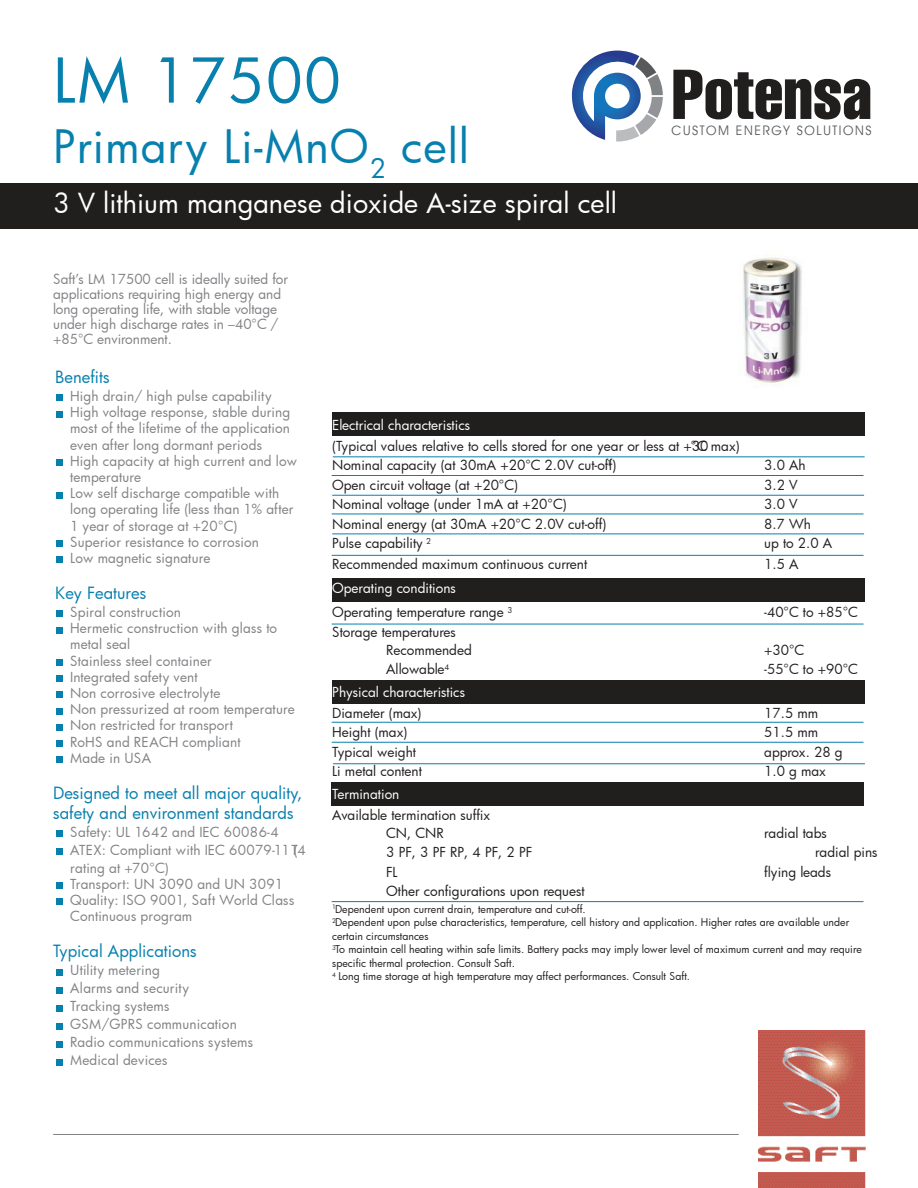
<style>
.page{position:relative;width:918px;height:1188px;background:#fff}
.page>*{position:absolute;margin:0;border:0;box-sizing:border-box;transform-origin:0 0}
.t1{font:69.15px "Helvetica LT Std Comp";color:#211e1e}
.t2{font:60px "Futura";letter-spacing:.02em;color:#0780ae}
.t3{font:45px "Futura";letter-spacing:.02em;color:#0780ae}
.t4{font:27px "Futura";color:#fff}
.t5{font:16.5px/19.8px "Futura";color:#0780ae}
.t6{font:13.5px/16.2px "Futura";letter-spacing:.01em;color:#808285}
.t7{font:13.5px/18px "Futura";color:#231f20}
.t8{font:13.5px "Futura";color:#fff}
.t9{font:13.2px "Avant Garde IT Cby BT";letter-spacing:.12em;color:#58595b}
.t10{font:10.5px/13.5px "Futura";color:#231f20}
.s1{color:#fff}
</style>
<div class="page">
<div style="left:332px;top:782px;width:532px;height:24px;background:#211e1e"></div>
<div style="left:332px;top:578px;width:533px;height:24px;background:#211e1e"></div>
<div style="left:332px;top:680px;width:533px;height:24px;background:#211e1e"></div>
<div style="left:0;top:184px;width:918px;height:45px;background:#211e1e"></div>
<div style="left:332px;top:412px;width:533px;height:24px;background:#211e1e"></div>
<img style="left:759px;top:1030px;width:107px;height:158px">
<hr style="left:53px;top:1134px;width:686px;height:1px;background:#808285">
<svg style="left:56px;top:395px;width:6px;height:6px"></svg>
<svg style="left:56px;top:411px;width:6px;height:6px"></svg>
<svg style="left:56px;top:460px;width:6px;height:6px"></svg>
<svg style="left:56px;top:492px;width:6px;height:6px"></svg>
<svg style="left:56px;top:541px;width:6px;height:6px"></svg>
<svg style="left:56px;top:557px;width:6px;height:6px"></svg>
<svg style="left:56px;top:611px;width:6px;height:6px"></svg>
<svg style="left:56px;top:627px;width:6px;height:6px"></svg>
<div style="left:56px;top:659px;width:6px;height:7px;background:#0780ae"></div>
<svg style="left:56px;top:676px;width:6px;height:6px"></svg>
<svg style="left:56px;top:692px;width:6px;height:6px"></svg>
<svg style="left:56px;top:708px;width:6px;height:6px"></svg>
<svg style="left:56px;top:724px;width:6px;height:6px"></svg>
<div style="left:56px;top:740px;width:6px;height:7px;background:#0780ae"></div>
<svg style="left:56px;top:757px;width:6px;height:6px"></svg>
<div style="left:56px;top:830px;width:6px;height:7px;background:#0780ae"></div>
<div style="left:56px;top:848px;width:6px;height:7px;background:#0780ae"></div>
<svg style="left:56px;top:883px;width:6px;height:6px"></svg>
<svg style="left:56px;top:899px;width:6px;height:6px"></svg>
<svg style="left:56px;top:969px;width:6px;height:6px"></svg>
<svg style="left:56px;top:987px;width:6px;height:6px"></svg>
<svg style="left:56px;top:1005px;width:6px;height:6px"></svg>
<svg style="left:56px;top:1023px;width:6px;height:6px"></svg>
<svg style="left:56px;top:1041px;width:6px;height:6px"></svg>
<svg style="left:56px;top:1059px;width:6px;height:6px"></svg>
<hr style="left:333px;top:456px;width:532px;height:1px;background:#0780ae">
<hr style="left:332px;top:722px;width:532px;height:1px;background:#0780ae">
<hr style="left:332px;top:495px;width:532px;height:1px;background:#0780ae">
<hr style="left:332px;top:534px;width:532px;height:1px;background:#0780ae">
<hr style="left:333px;top:763px;width:532px;height:1px;background:#0780ae">
<hr style="left:332px;top:475px;width:532px;height:1px;background:#0780ae">
<hr style="left:332px;top:555px;width:532px;height:1px;background:#0780ae">
<hr style="left:332px;top:742px;width:532px;height:1px;background:#0780ae">
<hr style="left:332px;top:901px;width:532px;height:1px;background:#0780ae">
<hr style="left:332px;top:624px;width:532px;height:1px;background:#0780ae">
<hr style="left:332px;top:514px;width:532px;height:1px;background:#0780ae">
<img style="left:743px;top:257px;width:59px;height:127px">
<svg style="left:572px;top:51px;width:91px;height:91px"></svg>
<h2 class="t2" style="left:53px;top:40px;width:289px">LM 17500</h2>
<h3 class="t3" style="left:53px;top:116px;width:417px">Primary Li-MnO<sub>2</sub> cell</h3>
<h3 class="t4" style="left:53px;top:185px;width:565px">3 V lithium manganese dioxide A-size spiral cell</h3>
<h1 class="t1" style="left:672px;top:51px;width:201px">Potensa</h1>
<p class="t9" style="left:672px;top:123px;width:201px">CUSTOM ENERGY SOLUTIONS</p>
<p class="t6" style="left:53px;top:271px;width:236px;line-height:15px">Saft’s LM 17500 cell is ideally suited for applications requiring high energy and long operating life, with stable voltage under high discharge rates in –40°C / +85°C environment.</p>
<p class="t5" style="left:55px;top:367px;width:56px">Benefits</p>
<p class="t6" style="left:70px;top:388px;width:229px">High drain/ high pulse capability<br>High voltage response, stable during most of the lifetime of the application even after long dormant periods<br>High capacity at high current and low temperature<br>Low self discharge compatible with long operating life (less than 1% after<br>1 year of storage at +20°C)<br>Superior resistance to corrosion<br>Low magnetic signature</p>
<p class="t5" style="left:55px;top:583px;width:92px">Key Features</p>
<p class="t6" style="left:70px;top:604px;width:226px">Spiral construction<br>Hermetic construction with glass to metal seal<br>Stainless steel container<br>Integrated safety vent<br>Non corrosive electrolyte<br>Non pressurized at room temperature<br>Non restricted for transport<br>RoHS and REACH compliant<br>Made in USA</p>
<p class="t5" style="left:53px;top:783px;width:251px">Designed to meet all major quality, safety and environment standards</p>
<p class="t6" style="left:70px;top:822px;width:237px;line-height:18px">Safety: UL 1642 and IEC 60086-4<br>ATEX: Compliant with IEC 60079-11 (T4 rating at +70°C)</p>
<p class="t6" style="left:70px;top:875px;width:226px">Transport: UN 3090 and UN 3091<br>Quality: ISO 9001, Saft World Class<br>Continuous program</p>
<p class="t5" style="left:53px;top:941px;width:145px">Typical Applications</p>
<p class="t6" style="left:70px;top:961px;width:184px;line-height:18px">Utility metering<br>Alarms and security<br>Tracking systems<br>GSM/GPRS communication<br>Radio communications systems<br>Medical devices</p>
<p class="t8" style="left:332px;top:416px;width:139px">Electrical characteristics</p>
<p class="t7" style="left:332px;top:436px;width:378px">(Typical values relative to cells stored for one year or less at +30</p>
<p class="t7" style="left:691px;top:436px;width:50px">°C max)</p>
<p class="t7" style="left:332px;top:456px;width:286px">Nominal capacity (at 30mA +20°C 2.0V cut-off)<sup>1</sup></p>
<p class="t7" style="left:764px;top:456px;width:43px">3.0 Ah</p>
<p class="t7" style="left:332px;top:475px;width:187px">Open circuit voltage (at +20°C)</p>
<p class="t7" style="left:764px;top:475px;width:35px">3.2 V</p>
<p class="t7" style="left:332px;top:495px;width:236px">Nominal voltage (under 1mA at +20°C)</p>
<p class="t7" style="left:764px;top:495px;width:35px">3.0 V</p>
<p class="t7" style="left:332px;top:514px;width:276px">Nominal energy (at 30mA +20°C 2.0V cut-off)</p>
<p class="t7" style="left:764px;top:514px;width:48px">8.7 Wh</p>
<p class="t7" style="left:332px;top:534px;width:100px">Pulse capability <sup>2</sup></p>
<p class="t7" style="left:764px;top:534px;width:70px">up to 2.0 A</p>
<p class="t7" style="left:332px;top:555px;width:257px">Recommended maximum continuous current</p>
<p class="t7" style="left:764px;top:555px;width:36px">1.5 A</p>
<p class="t7" style="left:332px;top:576px;width:182px;line-height:24px"><span class="s1">Operating conditions<br></span>Operating temperature range <sup>3</sup></p>
<p class="t7" style="left:764px;top:603px;width:95px">-40°C to +85°C</p>
<p class="t7" style="left:386px;top:622px;width:87px;text-indent:-54px">Storage temperatures<br>Recommended</p>
<p class="t7" style="left:764px;top:640px;width:42px">+30°C</p>
<p class="t7" style="left:386px;top:660px;width:64px">Allowable<sup>4</sup></p>
<p class="t7" style="left:764px;top:660px;width:95px">-55°C to +90°C</p>
<p class="t8" style="left:332px;top:683px;width:134px">Physical characteristics</p>
<p class="t7" style="left:332px;top:703px;width:91px">Diameter (max)</p>
<p class="t7" style="left:764px;top:703px;width:55px">17.5 mm</p>
<p class="t7" style="left:332px;top:723px;width:77px">Height (max)</p>
<p class="t7" style="left:764px;top:723px;width:55px">51.5 mm</p>
<p class="t7" style="left:332px;top:742px;width:85px">Typical weight</p>
<p class="t7" style="left:764px;top:742px;width:80px">approx. 28 g</p>
<p class="t7" style="left:332px;top:762px;width:91px">Li metal content</p>
<p class="t7" style="left:764px;top:762px;width:63px">1.0 g max</p>
<p class="t8" style="left:332px;top:785px;width:69px">Termination</p>
<p class="t7" style="left:332px;top:805px;width:160px;text-align:center">Available termination suffix<br>CN, CNR</p>
<p class="t7" style="left:764px;top:823px;width:64px">radial tabs</p>
<p class="t7" style="left:386px;top:843px;width:148px">3 PF, 3 PF RP, 4 PF, 2 PF</p>
<p class="t7" style="left:815px;top:843px;width:64px">radial pins</p>
<p class="t7" style="left:386px;top:862px;width:13px">FL</p>
<p class="t7" style="left:764px;top:862px;width:68px">flying leads</p>
<p class="t7" style="left:386px;top:882px;width:200px">Other configurations upon request</p>
<p class="t10" style="left:332px;top:902px;width:531px"><sup>1</sup>Dependent upon current drain, temperature and cut-off.<br><sup>2</sup>Dependent upon pulse characteristics, temperature, cell history and application. Higher rates are available under certain circumstances<br><sup>3</sup>To maintain cell heating within safe limits. Battery packs may imply lower level of maximum current and may require specific thermal protection. Consult Saft.<br><sup>4</sup> Long time storage at high temperature may affect performances. Consult Saft.</p>
</div>
